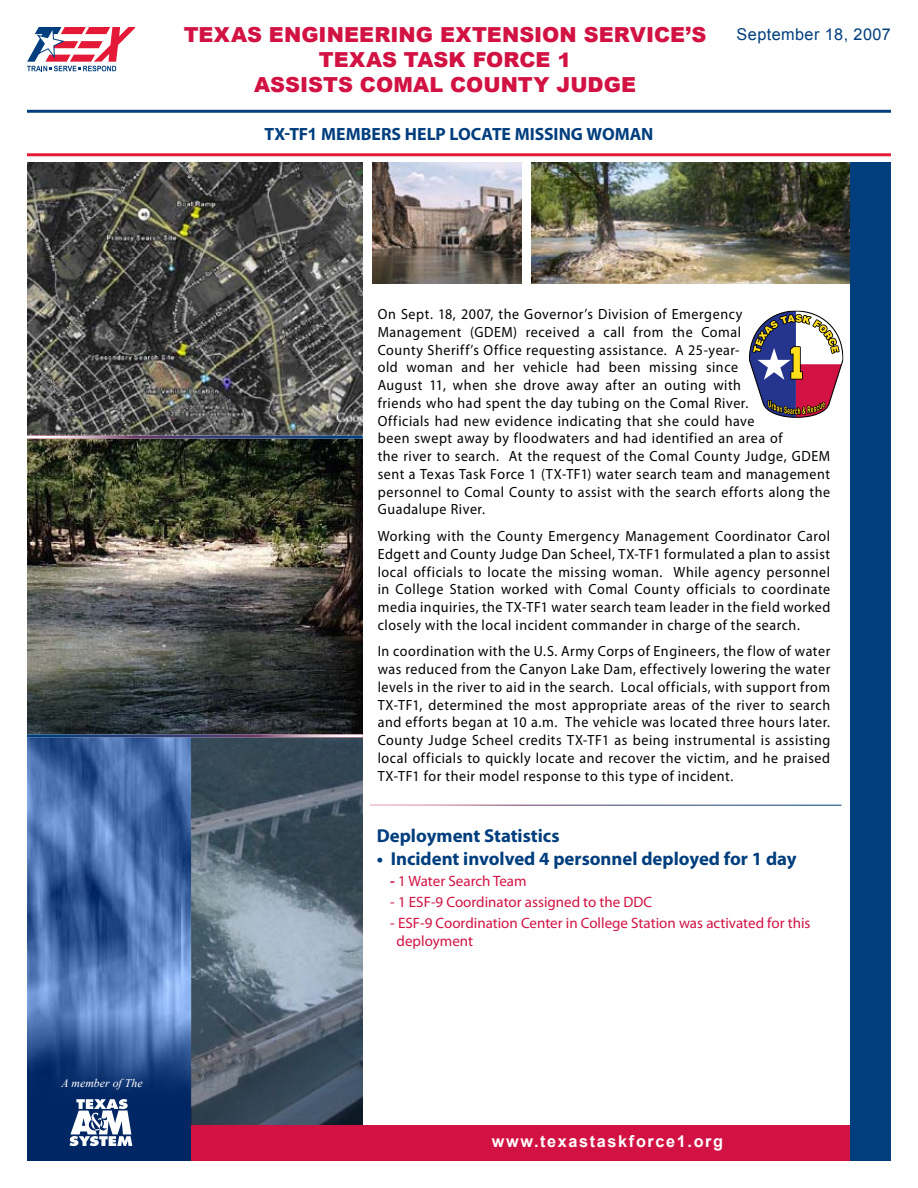
<style>
.page{position:relative;width:918px;height:1188px;background:#fff}
.page>*{position:absolute;margin:0;border:0;box-sizing:border-box;transform-origin:0 0}
.t1{font:900 20.7px/24.9px "Arial";color:#d21242;text-align:center}
.t2{font:700 18.75px "Myriad Pro";color:#003e7e}
.t3{font:700 17.7px "Myriad Pro";color:#003e7e}
.t4{font:700 16.2px "Arial";letter-spacing:.1em;color:#fff}
.t5{font:16.2px "Arial";letter-spacing:.025em;color:#003e7e}
.t6{font:15px/18px "Myriad Pro";color:#d21242}
.t7{font:14.85px/17.7px "Myriad Pro";letter-spacing:.04em;color:#000;text-align:justify;scale:.95 1}
.t8{font:italic 11.85px "Times New Roman";color:#fff}
.s1{font-size:19.65px}
.s2{font-family:"Arial";font-size:16.8px}
.s3{font-weight:700}
</style>
<div class="page">
<img style="left:27px;top:737px;width:165px;height:424px">
<img style="left:373px;top:162px;width:149px;height:121px">
<img style="left:532px;top:162px;width:318px;height:121px">
<img style="left:27px;top:162px;width:336px;height:274px">
<img style="left:27px;top:439px;width:336px;height:295px">
<img style="left:192px;top:737px;width:171px;height:388px">
<svg style="left:749px;top:310px;width:94px;height:108px"></svg>
<svg style="left:27px;top:27px;width:108px;height:44px"></svg>
<svg style="left:69px;top:1099px;width:63px;height:47px"></svg>
<div style="left:850px;top:162px;width:41px;height:999px;background:#003e7e"></div>
<div style="left:192px;top:1125px;width:658px;height:36px;background:#d21242"></div>
<hr style="left:27px;top:110px;width:864px;height:3px;background:#003e7e">
<hr style="left:27px;top:153px;width:864px;height:3px;background:#e31937">
<h1 class="t1" style="left:184px;top:21px;width:524px">TEXAS ENGINEERING EXTENSION SERVICE’S<br>TEXAS TASK FORCE <span class="s1">1<br></span>ASSISTS COMAL COUNTY JUDGE</h1>
<p class="t3" style="left:265px;top:122px;width:390px">tx-tf<span class="s2">1</span> members help locate missing woman</p>
<p class="t5" style="left:737px;top:24px;width:156px">September 18, 2007</p>
<p class="t8" style="left:62px;top:1075px;width:82px">A member of The</p>
<p class="t7" style="left:378px;top:305px;width:478px;text-align:left">On Sept. 18, 2007, the Governor’s Division of Emergency<br>Management (GDEM) received a call from the Comal<br>County Sheriff’s Office requesting assistance. A 25-year-<br>old woman and her vehicle had been missing since<br>August 11, when she drove away after an outing with<br>friends who had spent the day tubing on the Comal River.<br>Officials had new evidence indicating that she could have<br>been swept away by floodwaters and had identified an area of<br>the river to search. At the request of the Comal County Judge, GDEM sent a Texas Task Force 1 (TX-TF1) water search team and management personnel to Comal County to assist with the search efforts along the Guadalupe River.</p>
<p class="t7" style="left:378px;top:527px;width:478px">Working with the County Emergency Management Coordinator Carol Edgett and County Judge Dan Scheel, TX-TF1 formulated a plan to assist local officials to locate the missing woman. While agency personnel in College Station worked with Comal County officials to coordinate media inquiries, the TX-TF1 water search team leader in the field worked closely with the local incident commander in charge of the search.</p>
<p class="t7" style="left:378px;top:642px;width:478px">In coordination with the U.S. Army Corps of Engineers, the flow of water was reduced from the Canyon Lake Dam, effectively lowering the water levels in the river to aid in the search. Local officials, with support from TX-TF1, determined the most appropriate areas of the river to search and efforts began at 10 a.m. The vehicle was located three hours later.<br>County Judge Scheel credits TX-TF1 as being instrumental is assisting local officials to quickly locate and recover the victim, and he praised TX-TF1 for their model response to this type of incident.</p>
<p class="t2" style="left:377px;top:824px;width:184px">Deployment Statistics</p>
<p class="t2" style="left:377px;top:846px;width:421px">• Incident involved 4 personnel deployed for 1 day</p>
<p class="t6" style="left:390px;top:872px;width:138px"><span class="s3">-</span> 1 Water Search Team</p>
<p class="t6" style="left:390px;top:893px;width:263px">- 1 ESF-9 Coordinator assigned to the DDC</p>
<p class="t6" style="left:397px;top:914px;width:415px;text-indent:-6px">- ESF-9 Coordination Center in College Station was activated for this deployment</p>
<p class="t4" style="left:492px;top:1130px;width:233px">www.texastaskforce1.org</p>
</div>
